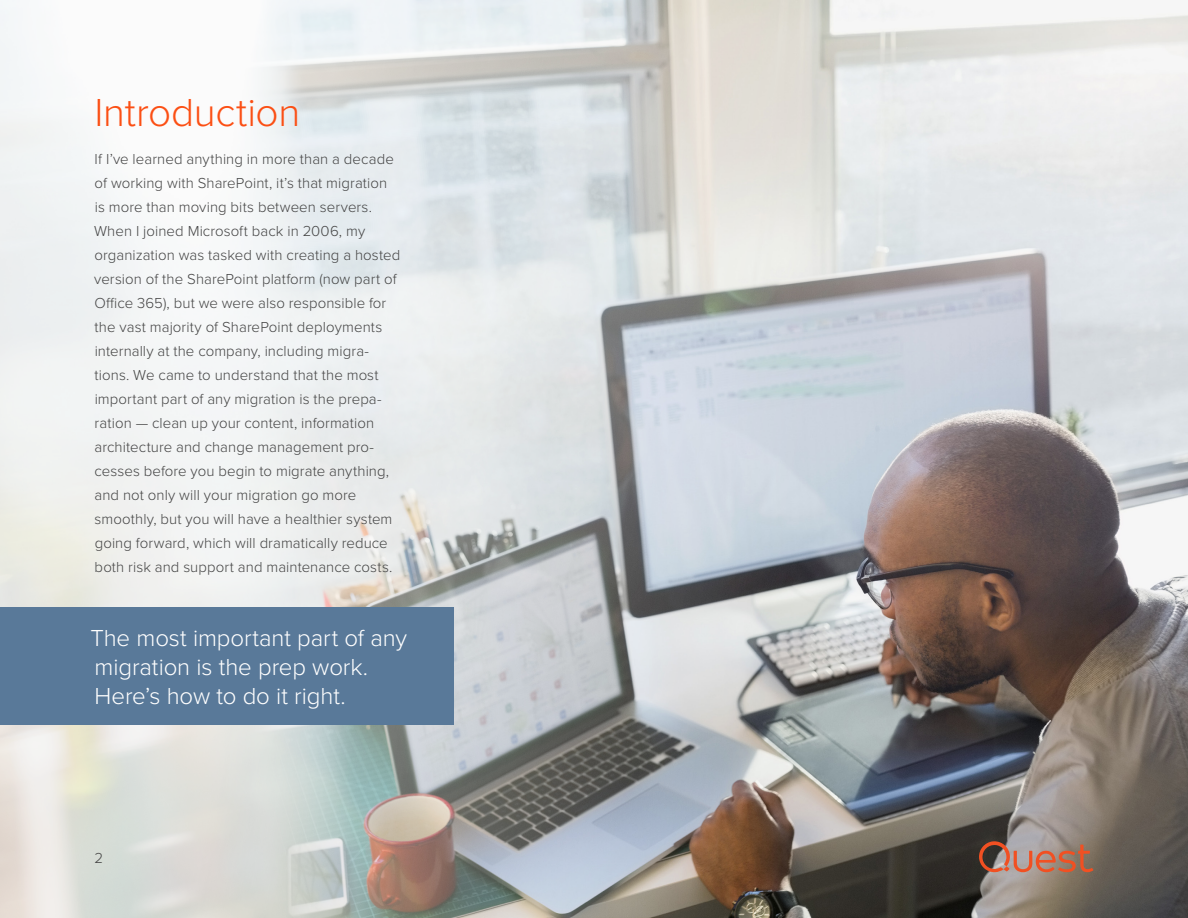
<style>
.page{position:relative;width:1188px;height:918px;background:#fff}
.page>*{position:absolute;margin:0;border:0;box-sizing:border-box;transform-origin:0 0}
.Section_Heading_1{font:300 40.5px "Proxima Nova";letter-spacing:-.005em;color:#fb4f14}
.Callout_Box_Medium{font:300 24px/28.8px "Proxima Nova";letter-spacing:-.005em;color:#fff}
.Body{font:300 15px/24px "Proxima Nova";letter-spacing:.005em;color:#444}
</style>
<div class="page">
<img style="left:1069px;top:13px;width:119px;height:905px">
<img style="left:0;top:0;width:1069px;height:918px">
<svg style="left:979px;top:841px;width:114px;height:31px"></svg>
<div style="left:0;top:607px;width:454px;height:117px;background:#597999"></div>
<p class="Section_Heading_1" style="left:94px;top:83px;width:207px">Introduction</p>
<p class="Body" style="left:94px;top:146px;width:308px">If I’ve learned anything in more than a decade of working with SharePoint, it’s that migration is more than moving bits between servers.<br>When I joined Microsoft back in 2006, my organization was tasked with creating a hosted version of the SharePoint platform (now part of Office 365), but we were also responsible for the vast majority of SharePoint deployments internally at the company, including migra&shy;tions. We came to understand that the most important part of any migration is the prepa&shy;ration — clean up your content, information architecture and change management pro&shy;cesses before you begin to migrate anything, and not only will your migration go more smoothly, but you will have a healthier system going forward, which will dramatically reduce both risk and support and maintenance costs.</p>
<p class="Callout_Box_Medium" style="left:90px;top:623px;width:318px">The most important part of any migration is the prep work.<br>Here’s how to do it right.</p>
<p class="Body" style="left:94px;top:845px;width:10px">2</p>
</div>
